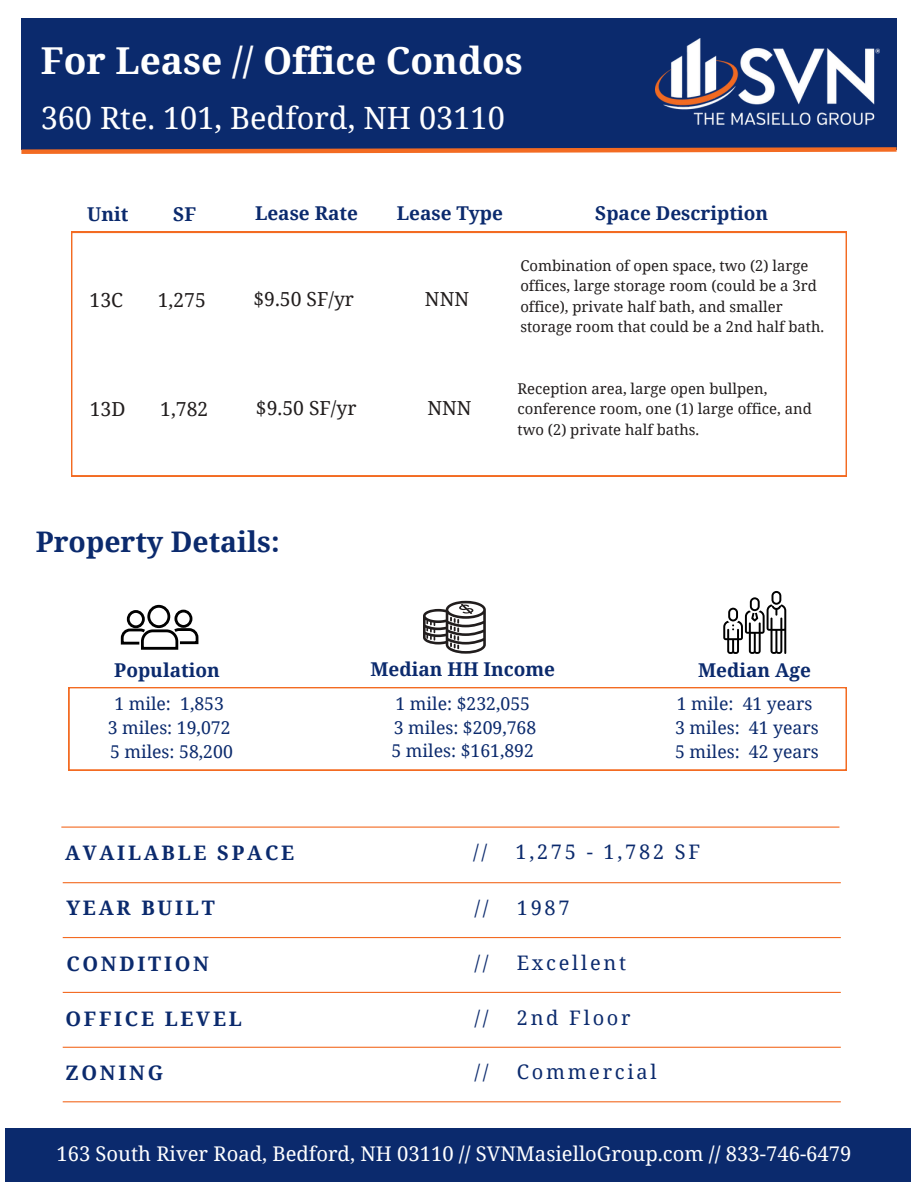
<style>
.page{position:relative;width:918px;height:1188px;background:#fff}
.page>*{position:absolute;margin:0;border:0;box-sizing:border-box;transform-origin:0 0}
.t1{font:700 37.05px "Noto Serif";color:#fff}
.t2{font:30.75px "Noto Serif";color:#fff}
.t3{font:700 28.35px "Noto Serif";color:#0b2a6d}
.t4{font:20.25px "Noto Serif";color:#fff}
.t5{font:19.95px "Noto Serif";letter-spacing:.135em;color:#0b2a6d}
.t6{font:700 19.95px "Noto Serif";letter-spacing:.135em;color:#0b2a6d}
.t7{font:19.35px "Noto Serif";color:#211d1d}
.t8{font:700 19.05px "Noto Serif";color:#0b2a6d}
.t9{font:17.55px "Noto Serif";color:#0b2a6d}
.t10{font:14.85px/20.2px "Noto Serif";color:#211d1d}
.s1{font-weight:700;font-size:18px;color:#fff}
.s2{font-weight:700}
</style>
<div class="page">
<div style="left:21px;top:18px;width:876px;height:131px;background:#0b2a6d"></div>
<svg style="left:21px;top:147px;width:876px;height:7px"></svg>
<div style="left:5px;top:1129px;width:906px;height:53px;background:#0b2a6d"></div>
<img style="left:655px;top:38px;width:224px;height:87px">
<svg style="left:71px;top:232px;width:775px;height:244px"></svg>
<svg style="left:423px;top:601px;width:63px;height:53px"></svg>
<svg style="left:723px;top:591px;width:63px;height:63px"></svg>
<svg style="left:69px;top:687px;width:778px;height:83px"></svg>
<div style="left:147px;top:605px;width:23px;height:23px;border:3px solid #000;border-radius:50%"></div>
<div style="left:174px;top:610px;width:18px;height:18px;border:3px solid #000;border-radius:50%"></div>
<svg style="left:121px;top:627px;width:77px;height:23px"></svg>
<div style="left:127px;top:610px;width:18px;height:18px;border:3px solid #000;border-radius:50%"></div>
<hr style="left:63px;top:937px;width:778px;height:1px;background:#f36b22">
<hr style="left:63px;top:882px;width:778px;height:1px;background:#f36b22">
<hr style="left:63px;top:992px;width:778px;height:1px;background:#f36b22">
<hr style="left:63px;top:1047px;width:778px;height:1px;background:#f36b22">
<hr style="left:61px;top:827px;width:778px;height:1px;background:#f36b22">
<hr style="left:63px;top:1101px;width:778px;height:1px;background:#f36b22">
<h6 class="t1" style="left:41px;top:34px;width:484px">For Lease // Office Condos</h6>
<h3 class="t2" style="left:41px;top:96px;width:466px">360 Rte. 101, Bedford, NH 03110</h3>
<h6 class="t8" style="left:87px;top:201px;width:43px">Unit</h6>
<h6 class="t7" style="left:90px;top:286px;width:35px">13C</h6>
<h5 class="t8" style="left:173px;top:201px;width:24px">SF</h5>
<p class="t7" style="left:158px;top:286px;width:50px">1,275</p>
<p class="t8" style="left:255px;top:200px;width:105px">Lease Rate</p>
<p class="t7" style="left:253px;top:285px;width:102px">$9.50 SF/yr</p>
<p class="t8" style="left:397px;top:200px;width:108px">Lease Type</p>
<p class="t7" style="left:425px;top:285px;width:46px">NNN</p>
<p class="t8" style="left:595px;top:200px;width:175px">Space Description</p>
<p class="t10" style="left:520px;top:255px;width:305px">Combination of open space, two (2) large offices, large storage room (could be a 3rd office), private half bath, and smaller storage room that could be a 2nd half bath.</p>
<h6 class="t7" style="left:90px;top:396px;width:37px">13D</h6>
<h5 class="t7" style="left:160px;top:396px;width:50px">1,782</h5>
<h5 class="t7" style="left:256px;top:395px;width:217px">$9.50 SF/yr <span class="s1">Unit 15</span> NNN</h5>
<h2 class="t10" style="left:517px;top:378px;width:296px">Reception area, large open bullpen, conference room, one (1) large office, and two (2) private half baths.</h2>
<h4 class="t3" style="left:36px;top:522px;width:245px">Property Details:</h4>
<h6 class="t8" style="left:114px;top:656px;width:107px">Population</h6>
<p class="t9" style="left:114px;top:692px;width:111px">1 mile: 1,853</p>
<p class="t9" style="left:108px;top:715px;width:124px">3 miles: 19,072</p>
<p class="t9" style="left:110px;top:739px;width:124px">5 miles: 58,200</p>
<p class="t8" style="left:370px;top:656px;width:186px">Median HH Income</p>
<p class="t8" style="left:698px;top:656px;width:114px">Median Age</p>
<p class="t9" style="left:677px;top:692px;width:137px">1 mile: 41 years</p>
<h6 class="t9" style="left:675px;top:715px;width:145px">3 miles: 41 years</h6>
<h6 class="t9" style="left:675px;top:739px;width:145px">5 miles: 42 years</h6>
<p class="t9" style="left:396px;top:691px;width:136px">1 mile: $232,055</p>
<p class="t9" style="left:394px;top:715px;width:144px">3 miles: $209,768</p>
<p class="t9" style="left:392px;top:739px;width:144px">5 miles: $161,892</p>
<p class="t6" style="left:65px;top:839px;width:231px">AVAILABLE SPACE</p>
<p class="t5" style="left:473px;top:838px;width:16px">//</p>
<h4 class="t5" style="left:515px;top:838px;width:186px">1,275 - 1,782 SF</h4>
<p class="t6" style="left:66px;top:894px;width:150px">YEAR BUILT</p>
<p class="t6" style="left:66px;top:950px;width:144px">CONDITION</p>
<h4 class="t6" style="left:65px;top:1004px;width:178px">OFFICE LEVEL</h4>
<p class="t5" style="left:475px;top:893px;width:16px">//</p>
<h5 class="t5" style="left:517px;top:893px;width:54px">1987</h5>
<h4 class="t5" style="left:475px;top:948px;width:16px">//</h4>
<p class="t5" style="left:517px;top:948px;width:111px">Excellent</p>
<p class="t5" style="left:475px;top:1003px;width:16px">//</p>
<h4 class="t5" style="left:517px;top:1003px;width:115px">2nd Floor</h4>
<p class="t6" style="left:65px;top:1059px;width:99px">ZONING</p>
<p class="t5" style="left:475px;top:1058px;width:16px">//</p>
<h4 class="t5" style="left:517px;top:1058px;width:141px">Commercial</h4>
<h1 class="t4" style="left:56px;top:1140px;width:797px">163 South River Road, Bedford, NH 03110 <span class="s2">//</span> SVNMasielloGroup.com <span class="s2">//</span> 833-746-6479</h1>
</div>
